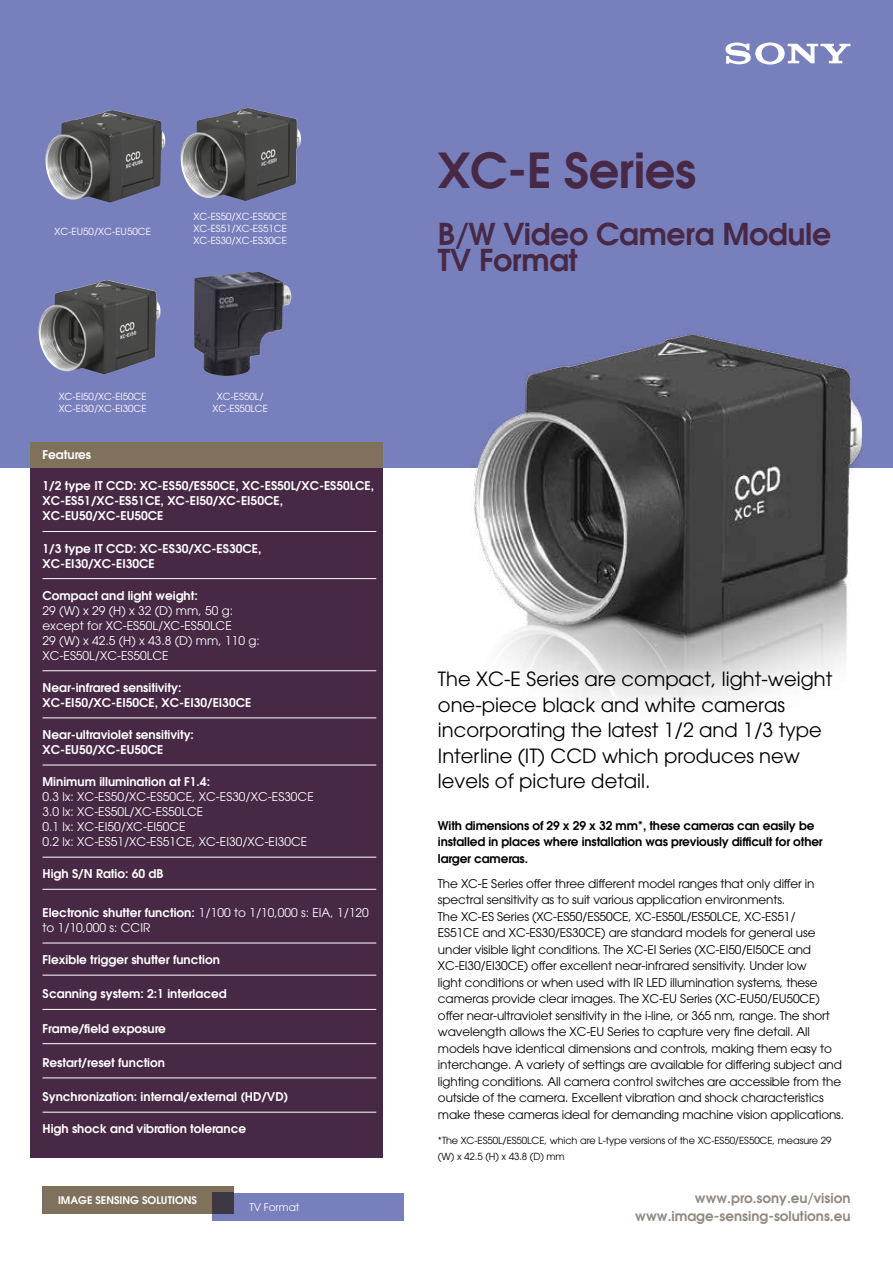
<style>
.page{position:relative;width:893px;height:1263px;background:#fff}
.page>*{position:absolute;margin:0;border:0;box-sizing:border-box;transform-origin:0 0}
.t1{font:600 48px "Avant Garde";letter-spacing:-.01em;color:#472845}
.t2{font:600 30px/25.5px "Avant Garde";letter-spacing:-.01em;color:#472845}
.t3{font:19.5px/25.5px "ITC Avant Garde Pro";color:#000}
.t4{font:600 13.5px/18px "Avant Garde";color:#918980;text-align:right}
.t5{font:12px/16.5px "ITC Avant Garde Pro";letter-spacing:-.01em;color:#000}
.t6{font:600 12px/15px "ITC Avant Garde Pro";color:#fff}
.t7{font:12px/15px "ITC Avant Garde Pro";color:#fff}
.t8{font:600 12px/16.5px "ITC Avant Garde Pro";letter-spacing:-.01em;color:#000}
.t9{font:600 10.5px "Avant Garde";color:#fff}
.t10{font:10.5px "ITC Avant Garde Pro";letter-spacing:-.01em;color:#fff}
.t11{font:9.75px/12px "ITC Avant Garde Pro";color:#fff;text-align:center}
.t12{font:9.75px/16.5px "ITC Avant Garde Pro";letter-spacing:-.01em;color:#000}
.s1{font-weight:600}
</style>
<div class="page">
<div style="left:0;top:0;width:893px;height:468px;background:#787fbd"></div>
<svg style="left:725px;top:43px;width:125px;height:22px"></svg>
<div style="left:213px;top:1193px;width:191px;height:27px;background:#787fbd"></div>
<div style="left:43px;top:1186px;width:191px;height:28px;background:#80715d"></div>
<div style="left:213px;top:1193px;width:21px;height:21px;background:#3c3844"></div>
<div style="left:30px;top:468px;width:353px;height:689px;background:#472845"></div>
<div style="left:30px;top:442px;width:353px;height:26px;background:#80715d"></div>
<hr style="left:43px;top:531px;width:333px;height:1px;background:#fff">
<hr style="left:43px;top:578px;width:333px;height:1px;background:#fff">
<hr style="left:43px;top:670px;width:333px;height:1px;background:#fff">
<hr style="left:43px;top:717px;width:333px;height:1px;background:#fff">
<hr style="left:43px;top:765px;width:333px;height:1px;background:#fff">
<hr style="left:43px;top:857px;width:333px;height:1px;background:#fff">
<hr style="left:43px;top:889px;width:333px;height:1px;background:#fff">
<hr style="left:43px;top:943px;width:333px;height:1px;background:#fff">
<hr style="left:43px;top:975px;width:333px;height:1px;background:#fff">
<hr style="left:43px;top:1009px;width:333px;height:1px;background:#fff">
<hr style="left:43px;top:1043px;width:333px;height:1px;background:#fff">
<hr style="left:43px;top:1077px;width:333px;height:1px;background:#fff">
<hr style="left:43px;top:1112px;width:333px;height:1px;background:#fff">
<img style="left:473px;top:333px;width:388px;height:373px">
<img style="left:194px;top:272px;width:97px;height:104px">
<img style="left:45px;top:110px;width:120px;height:93px">
<img style="left:39px;top:280px;width:121px;height:94px">
<img style="left:181px;top:108px;width:120px;height:93px">
<p class="t11" style="left:55px;top:225px;width:98px">XC-EU50/XC-EU50CE</p>
<p class="t11" style="left:194px;top:210px;width:95px;text-align:justify">XC-ES50/XC-ES50CE XC-ES51/XC-ES51CE XC-ES30/XC-ES30CE</p>
<p class="t11" style="left:59px;top:390px;width:90px;text-align:left">XC-EI50/XC-EI50CE<br>XC-EI30/XC-EI30CE</p>
<p class="t11" style="left:212px;top:390px;width:57px">XC-ES50L/<br>XC-ES50LCE</p>
<p class="t6" style="left:43px;top:447px;width:50px">Features</p>
<p class="t6" style="left:43px;top:478px;width:333px">1/2 type IT CCD: XC-ES50/ES50CE, XC-ES50L/XC-ES50LCE,<br>XC-ES51/XC-ES51CE, XC-EI50/XC-EI50CE,<br>XC-EU50/XC-EU50CE</p>
<p class="t6" style="left:43px;top:540px;width:220px">1/3 type IT CCD: XC-ES30/XC-ES30CE,<br>XC-EI30/XC-EI30CE</p>
<p class="t6" style="left:43px;top:588px;width:157px">Compact and light weight:</p>
<p class="t7" style="left:43px;top:603px;width:219px">29 (W) x 29 (H) x 32 (D) mm, 50 g: except for XC-ES50L/XC-ES50LCE<br>29 (W) x 42.5 (H) x 43.8 (D) mm, 110 g:<br>XC-ES50L/XC-ES50LCE</p>
<p class="t6" style="left:43px;top:680px;width:210px">Near-infrared sensitivity:<br>XC-EI50/XC-EI50CE, XC-EI30/EI30CE</p>
<p class="t6" style="left:43px;top:727px;width:153px">Near-ultraviolet sensitivity:<br>XC-EU50/XC-EU50CE</p>
<p class="t6" style="left:43px;top:774px;width:169px">Minimum illumination at F1.4:</p>
<p class="t7" style="left:43px;top:789px;width:273px">0.3 lx: XC-ES50/XC-ES50CE, XC-ES30/XC-ES30CE 3.0 lx: XC-ES50L/XC-ES50LCE<br>0.1 lx: XC-EI50/XC-EI50CE<br>0.2 lx: XC-ES51/XC-ES51CE, XC-EI30/XC-EI30CE</p>
<p class="t6" style="left:43px;top:866px;width:122px">High S/N Ratio: 60 dB</p>
<p class="t7" style="left:43px;top:905px;width:328px"><span class="s1">Electronic shutter function:</span> 1/100 to 1/10,000 s: EIA, 1/120 to 1/10,000 s: CCIR</p>
<p class="t6" style="left:43px;top:952px;width:179px">Flexible trigger shutter function</p>
<p class="t6" style="left:43px;top:986px;width:186px">Scanning system: 2:1 interlaced</p>
<p class="t6" style="left:43px;top:1020px;width:125px">Frame/field exposure</p>
<p class="t6" style="left:43px;top:1055px;width:124px">Restart/reset function</p>
<p class="t6" style="left:43px;top:1089px;width:247px">Synchronization: internal/external (HD/VD)</p>
<p class="t6" style="left:43px;top:1121px;width:205px">High shock and vibration tolerance</p>
<p class="t9" style="left:58px;top:1194px;width:141px">IMAGE SENSING SOLUTIONS</p>
<p class="t10" style="left:249px;top:1200px;width:51px">TV Format</p>
<h1 class="t1" style="left:438px;top:139px;width:260px">XC-E Series</h1>
<h2 class="t2" style="left:438px;top:221px;width:395px">B/W Video Camera Module<br>TV Format</h2>
<h3 class="t3" style="left:438px;top:666px;width:396px">The XC-E Series are compact, light-weight one-piece black and white cameras incorporating the latest 1/2 and 1/3 type Interline (IT) CCD which produces new levels of picture detail.</h3>
<p class="t8" style="left:438px;top:817px;width:386px">With dimensions of 29 x 29 x 32 mm*, these cameras can easily be installed in places where installation was previously difficult for other larger cameras.</p>
<p class="t5" style="left:438px;top:875px;width:408px">The XC-E Series offer three different model ranges that only differ in spectral sensitivity as to suit various application environments.<br>The XC-ES Series (XC-ES50/ES50CE, XC-ES50L/ES50LCE, XC-ES51/<br>ES51CE and XC-ES30/ES30CE) are standard models for general use under visible light conditions. The XC-EI Series (XC-EI50/EI50CE and XC-EI30/EI30CE) offer excellent near-infrared sensitivity. Under low<br>light conditions or when used with IR LED illumination systems, these cameras provide clear images. The XC-EU Series (XC-EU50/EU50CE) offer near-ultraviolet sensitivity in the i-line, or 365 nm, range. The short wavelength allows the XC-EU Series to capture very fine detail. All models have identical dimensions and controls, making them easy to interchange. A variety of settings are available for differing subject and lighting conditions. All camera control switches are accessible from the outside of the camera. Excellent vibration and shock characteristics make these cameras ideal for demanding machine vision applications.</p>
<p class="t12" style="left:438px;top:1132px;width:395px">*The XC-ES50L/ES50LCE, which are L-type versions of the XC-ES50/ES50CE, measure 29 (W) x 42.5 (H) x 43.8 (D) mm</p>
<p class="t4" style="left:635px;top:1189px;width:217px">www.pro.sony.eu/vision www.image-sensing-solutions.eu</p>
</div>
